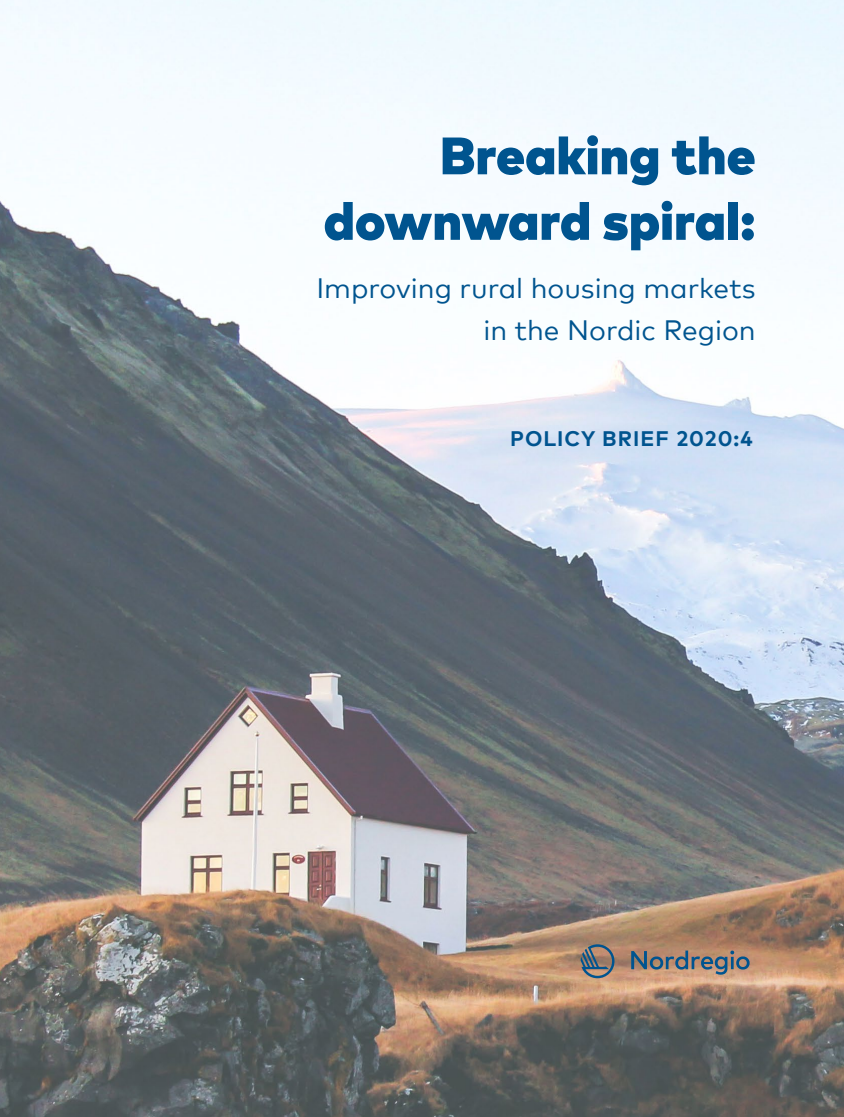
<style>
.page{position:relative;width:844px;height:1117px;background:#fff}
.page>*{position:absolute;margin:0;border:0;box-sizing:border-box;transform-origin:0 0}
.Title_can_be_varied{font:900 52.5px/65.5px "Mark Pro";color:#00548f;text-align:right}
.Subtitlle_can_be_var{font:28px/42px "Mark Pro";color:#00548f;text-align:right}
.Regular___Punkt_22_2{font:700 21px "Mark Pro";letter-spacing:.05em;color:#00548f}
</style>
<div class="page">
<img style="left:0;top:0;width:843px;height:1116px">
<svg style="left:631px;top:950px;width:118px;height:24px;background:#8a807b"></svg>
<svg style="left:580px;top:944px;width:34px;height:34px"></svg>
<p class="Title_can_be_varied" style="left:323px;top:118px;width:433px">Breaking the downward spiral:</p>
<p class="Subtitlle_can_be_var" style="left:316px;top:264px;width:440px">Improving rural housing markets in the Nordic Region</p>
<p class="Regular___Punkt_22_2" style="left:510px;top:423px;width:244px">POLICY BRIEF 2020:4</p>
</div>
